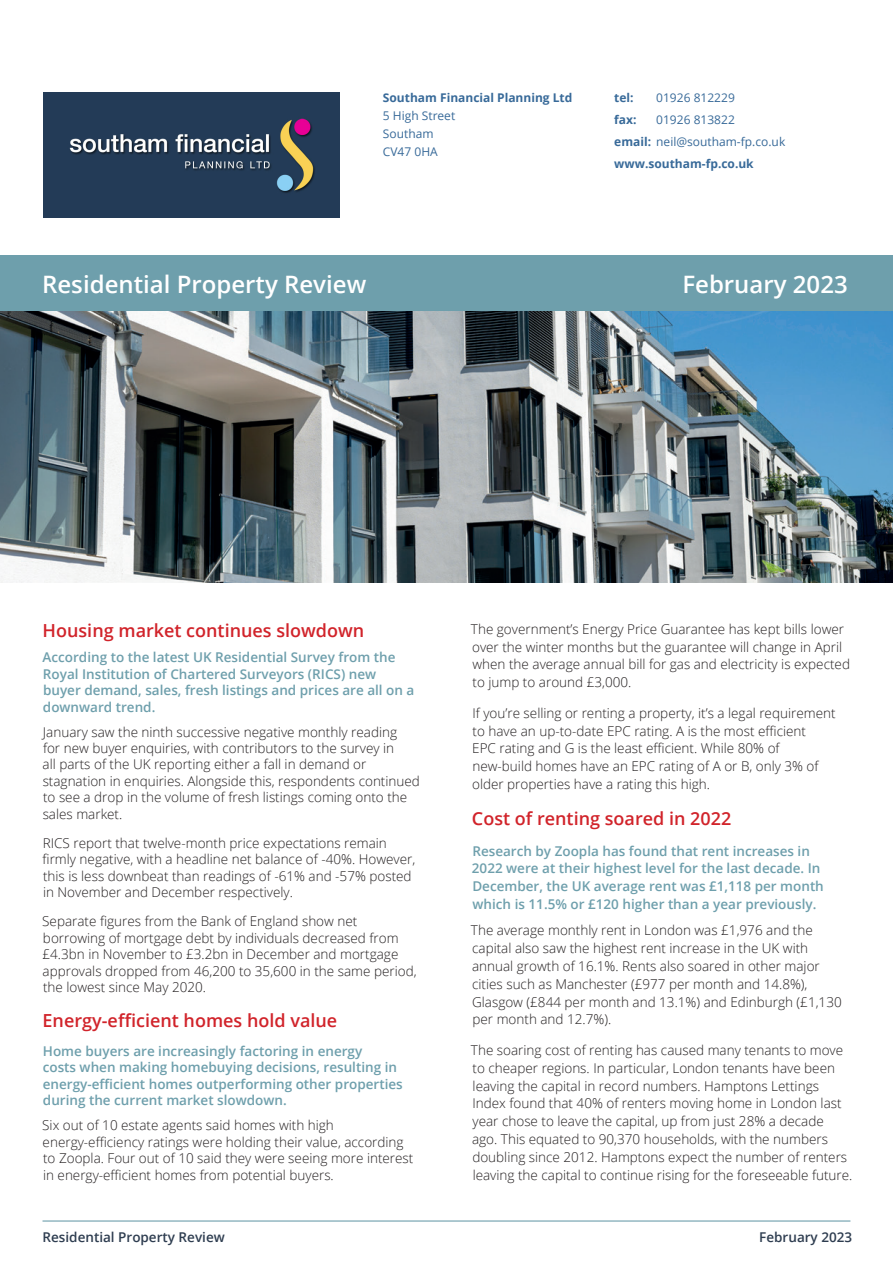
<style>
.page{position:relative;width:893px;height:1263px;background:#fff}
.page>*{position:absolute;margin:0;border:0;box-sizing:border-box;transform-origin:0 0}
.t1{font:600 24px "Open Sans";color:#fff}
.t2{font:600 18px "Open Sans";color:#d1232a}
.t3{font:300 13.5px/17.9px "Open Sans";color:#231f20}
.t4{font:600 13.5px/16.5px "Open Sans";color:#6e9fac}
.t5{font:600 13.5px "Open Sans";color:#2e3d50}
.t6{font:12px/18px "Open Sans";color:#386a99}
.t7{font:700 12px "Open Sans";color:#386a99}
.s1{font-weight:700}
</style>
<div class="page">
<hr style="left:43px;top:1220px;width:807px;height:1px;background:#6e9fac">
<img style="left:0;top:310px;width:893px;height:273px">
<div style="left:0;top:255px;width:893px;height:55px;background:#6e9fac"></div>
<img style="left:44px;top:92px;width:296px;height:125px">
<p class="t7" style="left:383px;top:89px;width:191px">Southam Financial Planning Ltd</p>
<p class="t6" style="left:383px;top:106px;width:74px">5 High Street<br>Southam<br>CV47 0HA</p>
<p class="t7" style="left:614px;top:89px;width:21px">tel:</p>
<p class="t6" style="left:656px;top:88px;width:80px">01926 812229</p>
<p class="t7" style="left:614px;top:111px;width:24px">fax:</p>
<p class="t6" style="left:614px;top:108px;width:173px;line-height:22.2px;text-indent:42px">01926 813822<br><span class="s1">email:</span> neil@southam-fp.co.uk <span class="s1">www.southam-fp.co.uk</span></p>
<h1 class="t1" style="left:42px;top:267px;width:326px">Residential Property Review</h1>
<h1 class="t1" style="left:682px;top:267px;width:167px">February 2023</h1>
<h2 class="t2" style="left:43px;top:618px;width:323px">Housing market continues slowdown</h2>
<p class="t4" style="left:43px;top:649px;width:373px">According to the latest UK Residential Survey from the Royal Institution of Chartered Surveyors (RICS) new buyer demand, sales, fresh listings and prices are all on a downward trend.</p>
<p class="t3" style="left:43px;top:723px;width:379px;line-height:16.5px">January saw the ninth successive negative monthly reading<br>for new buyer enquiries, with contributors to the survey in<br>all parts of the UK reporting either a fall in demand or stagnation in enquiries. Alongside this, respondents continued to see a drop in the volume of fresh listings coming onto the sales market.</p>
<p class="t3" style="left:43px;top:834px;width:374px;line-height:16.5px">RICS report that twelve-month price expectations remain firmly negative, with a headline net balance of -40%. However, this is less downbeat than readings of -61% and -57% posted in November and December respectively.</p>
<p class="t3" style="left:42px;top:913px;width:376px;line-height:16.5px">Separate figures from the Bank of England show net borrowing of mortgage debt by individuals decreased from £4.3bn in November to £3.2bn in December and mortgage approvals dropped from 46,200 to 35,600 in the same period, the lowest since May 2020.</p>
<h2 class="t2" style="left:43px;top:1008px;width:296px">Energy-efficient homes hold value</h2>
<p class="t4" style="left:43px;top:1042px;width:362px">Home buyers are increasingly factoring in energy<br>costs when making homebuying decisions, resulting in energy-efficient homes outperforming other properties during the current market slowdown.</p>
<p class="t3" style="left:42px;top:1117px;width:373px;line-height:16.5px">Six out of 10 estate agents said homes with high energy-efficiency ratings were holding their value, according to Zoopla. Four out of 10 said they were seeing more interest in energy-efficient homes from potential buyers.</p>
<p class="t3" style="left:471px;top:620px;width:381px">The government’s Energy Price Guarantee has kept bills lower over the winter months but the guarantee will change in April when the average annual bill for gas and electricity is expected to jump to around £3,000.</p>
<p class="t3" style="left:472px;top:704px;width:365px">If you’re selling or renting a property, it’s a legal requirement to have an up-to-date EPC rating. A is the most efficient<br>EPC rating and G is the least efficient. While 80% of new-build homes have an EPC rating of A or B, only 3% of older properties have a rating this high.</p>
<h2 class="t2" style="left:472px;top:806px;width:261px">Cost of renting soared in 2022</h2>
<p class="t4" style="left:472px;top:841px;width:353px;line-height:17.9px">Research by Zoopla has found that rent increases in 2022 were at their highest level for the last decade. In December, the UK average rent was £1,118 per month which is 11.5% or £120 higher than a year previously.</p>
<p class="t3" style="left:471px;top:921px;width:372px">The average monthly rent in London was £1,976 and the capital also saw the highest rent increase in the UK with annual growth of 16.1%. Rents also soared in other major cities such as Manchester (£977 per month and 14.8%), Glasgow (£844 per month and 13.1%) and Edinburgh (£1,130 per month and 12.7%).</p>
<p class="t3" style="left:471px;top:1041px;width:383px">The soaring cost of renting has caused many tenants to move to cheaper regions. In particular, London tenants have been leaving the capital in record numbers. Hamptons Lettings Index found that 40% of renters moving home in London last year chose to leave the capital, up from just 28% a decade<br>ago. This equated to 90,370 households, with the numbers doubling since 2012. Hamptons expect the number of renters leaving the capital to continue rising for the foreseeable future.</p>
<p class="t5" style="left:43px;top:1227px;width:184px">Residential Property Review</p>
<p class="t5" style="left:759px;top:1227px;width:94px">February 2023</p>
</div>
